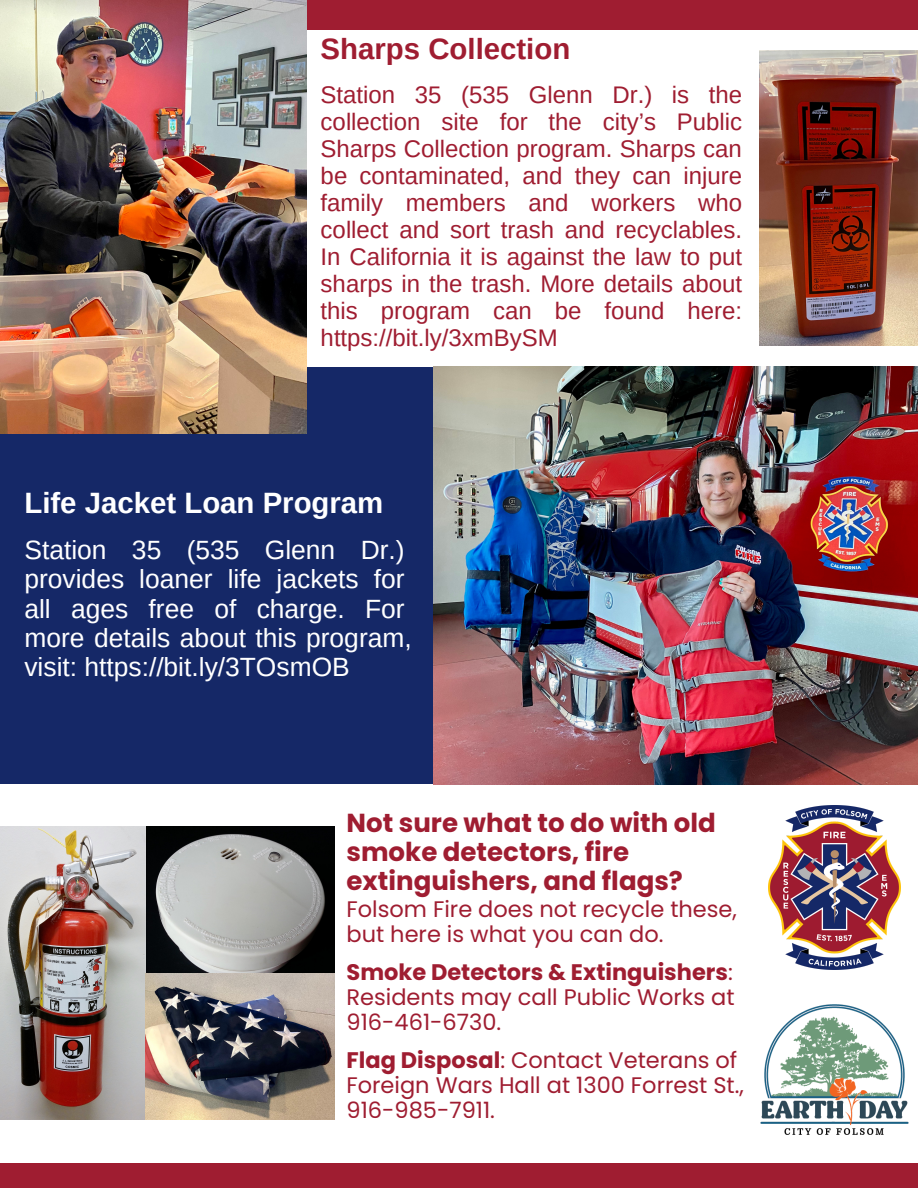
<style>
.page{position:relative;width:918px;height:1188px;background:#152867}
.page>*{position:absolute;margin:0;border:0;box-sizing:border-box;transform-origin:0 0}
.t1{font:700 29.4px "Arimo";color:#fff}
.t2{font:700 29.4px "Arimo";color:#9f1d31}
.t3{font:26.4px/29.2px "Arimo";color:#fff}
.t4{font:700 26.1px/29px "Poppins";color:#9f1d31}
.t5{font:24px/27px "Arimo";color:#9f1d31;text-align:justify}
.t6{font:22.5px/25px "Poppins";color:#9f1d31}
.s1{font-weight:700}
</style>
<div class="page">
<div style="left:0;top:1150px;width:918px;height:38px;background:#9f1d31"></div>
<div style="left:0;top:784px;width:918px;height:379px;background:#fff"></div>
<div style="left:2px;top:16px;width:916px;height:351px;background:#fff"></div>
<img style="left:769px;top:805px;width:131px;height:165px">
<img style="left:145px;top:827px;width:189px;height:146px">
<img style="left:0;top:827px;width:145px;height:292px">
<img style="left:145px;top:973px;width:189px;height:147px">
<img style="left:434px;top:367px;width:484px;height:417px">
<div style="left:0;top:0;width:918px;height:29px;background:#9f1d31"></div>
<img style="left:0;top:0;width:307px;height:433px">
<img style="left:759px;top:51px;width:159px;height:294px">
<img style="left:760px;top:1004px;width:149px;height:131px">
<p class="t2" style="left:321px;top:33px;width:251px">Sharps Collection</p>
<p class="t5" style="left:321px;top:81px;width:423px">Station 35 (535 Glenn Dr.) is the collection site for the city’s Public Sharps Collection program. Sharps can be contaminated, and they can injure family members and workers who collect and sort trash and recyclables.<br>In California it is against the law to put sharps in the trash. More details about this program can be found here: https://bit.ly/3xmBySM</p>
<p class="t1" style="left:24px;top:486px;width:361px">Life Jacket Loan Program</p>
<p class="t3" style="left:24px;top:535px;width:389px">Station 35 (535 Glenn Dr.) provides loaner life jackets for all ages free of charge. For more details about this program, visit: https://bit.ly/3TOsmOB</p>
<p class="t4" style="left:347px;top:808px;width:371px">Not sure what to do with old smoke detectors, fire extinguishers, and flags?</p>
<p class="t6" style="left:347px;top:897px;width:392px">Folsom Fire does not recycle these, but here is what you can do.</p>
<p class="t6" style="left:347px;top:960px;width:390px;text-align:justify"><span class="s1">Smoke Detectors &amp; Extinguishers</span>:<br>Residents may call Public Works at 916-461-6730.</p>
<p class="t6" style="left:347px;top:1048px;width:399px"><span class="s1">Flag Disposal</span>: Contact Veterans of<br>Foreign Wars Hall at 1300 Forrest St.,<br>916-985-7911.</p>
</div>
